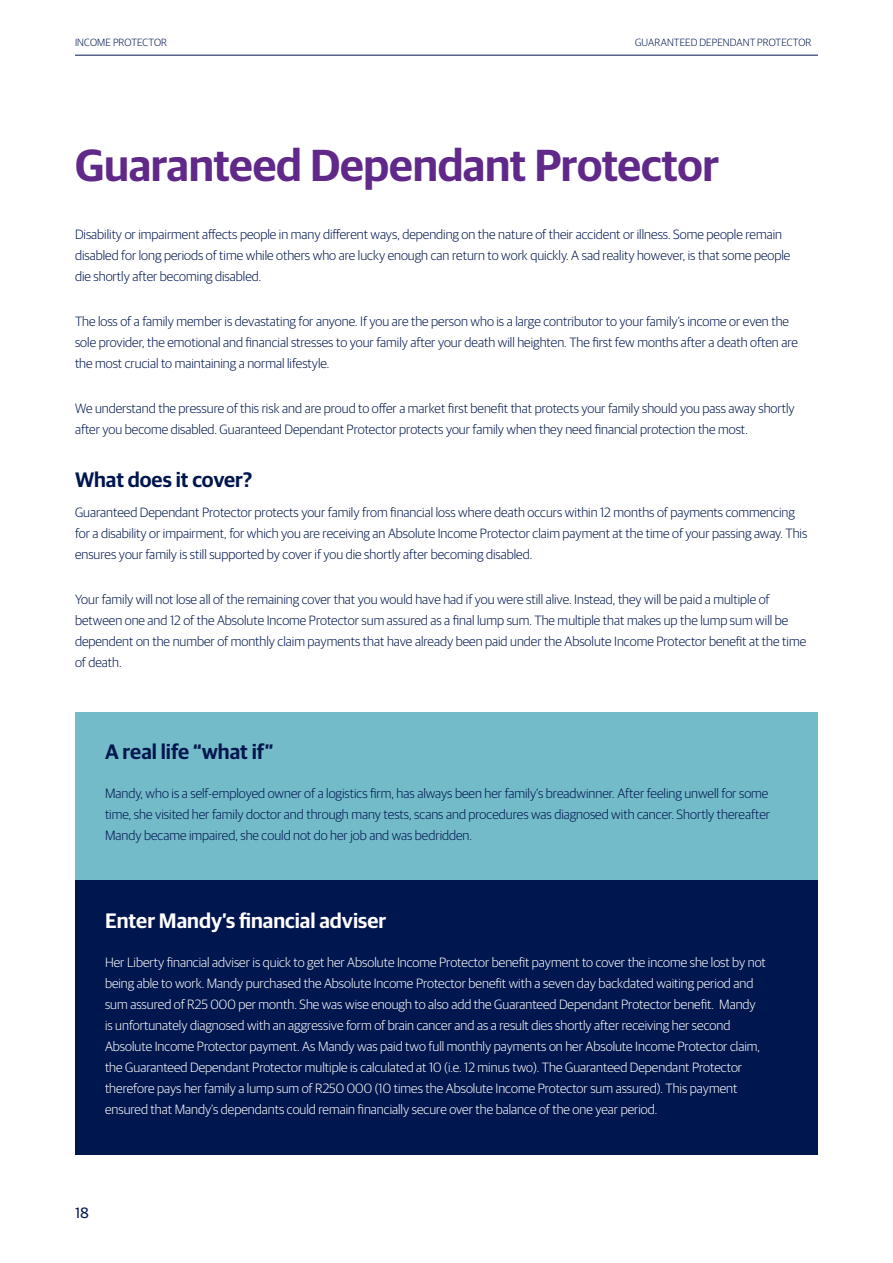
<style>
.page{position:relative;width:893px;height:1263px;background:#fff}
.page>*{position:absolute;margin:0;border:0;box-sizing:border-box;transform-origin:0 0}
.t1{font:600 45px "Guardian Sans";letter-spacing:-.01em;color:#602889}
.t2{font:600 21px "Guardian Sans";color:#00164e}
.t3{font:600 21px "Guardian Sans";color:#fff}
.t4{font:15px "Guardian Sans";color:#00164e}
.t5{font:300 13.5px/21px "Guardian Sans";color:#00164e}
.t6{font:300 13.5px/21px "Guardian Sans";color:#fff}
.t7{font:300 10.5px "Guardian Sans";letter-spacing:.01em;color:#00164e}
</style>
<div class="page">
<hr style="left:75px;top:55px;width:743px;height:1px;background:#00164e">
<div style="left:75px;top:880px;width:743px;height:275px;background:#00164e"></div>
<div style="left:75px;top:712px;width:743px;height:168px;background:#74bbc9"></div>
<p class="t7" style="left:75px;top:35px;width:94px">INCOME PROTECTOR</p>
<p class="t7" style="left:635px;top:35px;width:178px">GUARANTEED DEPENDANT PROTECTOR</p>
<h1 class="t1" style="left:75px;top:133px;width:645px">Guaranteed Dependant Protector</h1>
<p class="t5" style="left:75px;top:223px;width:717px">Disability or impairment affects people in many different ways, depending on the nature of their accident or illness. Some people remain disabled for long periods of time while others who are lucky enough can return to work quickly. A sad reality however, is that some people die shortly after becoming disabled.</p>
<p class="t5" style="left:75px;top:310px;width:724px">The loss of a family member is devastating for anyone. If you are the person who is a large contributor to your family’s income or even the sole provider, the emotional and financial stresses to your family after your death will heighten. The first few months after a death often are the most crucial to maintaining a normal lifestyle.</p>
<p class="t5" style="left:75px;top:397px;width:721px">We understand the pressure of this risk and are proud to offer a market first benefit that protects your family should you pass away shortly after you become disabled. Guaranteed Dependant Protector protects your family when they need financial protection the most.</p>
<h2 class="t2" style="left:75px;top:464px;width:179px">What does it cover?</h2>
<p class="t5" style="left:75px;top:501px;width:734px">Guaranteed Dependant Protector protects your family from financial loss where death occurs within 12 months of payments commencing for a disability or impairment, for which you are receiving an Absolute Income Protector claim payment at the time of your passing away. This ensures your family is still supported by cover if you die shortly after becoming disabled.</p>
<p class="t5" style="left:75px;top:588px;width:733px">Your family will not lose all of the remaining cover that you would have had if you were still alive. Instead, they will be paid a multiple of between one and 12 of the Absolute Income Protector sum assured as a final lump sum. The multiple that makes up the lump sum will be dependent on the number of monthly claim payments that have already been paid under the Absolute Income Protector benefit at the time of death.</p>
<h2 class="t2" style="left:105px;top:737px;width:170px">A real life “what if”</h2>
<p class="t5" style="left:105px;top:782px;width:667px">Mandy, who is a self-employed owner of a logistics firm, has always been her family’s breadwinner. After feeling unwell for some time, she visited her family doctor and through many tests, scans and procedures was diagnosed with cancer. Shortly thereafter<br>Mandy became impaired, she could not do her job and was bedridden.</p>
<h2 class="t3" style="left:105px;top:905px;width:283px">Enter Mandy’s financial adviser</h2>
<p class="t6" style="left:105px;top:951px;width:662px">Her Liberty financial adviser is quick to get her Absolute Income Protector benefit payment to cover the income she lost by not being able to work. Mandy purchased the Absolute Income Protector benefit with a seven day backdated waiting period and sum assured of R25 000 per month. She was wise enough to also add the Guaranteed Dependant Protector benefit. Mandy is unfortunately diagnosed with an aggressive form of brain cancer and as a result dies shortly after receiving her second Absolute Income Protector payment. As Mandy was paid two full monthly payments on her Absolute Income Protector claim, the Guaranteed Dependant Protector multiple is calculated at 10 (i.e. 12 minus two). The Guaranteed Dependant Protector therefore pays her family a lump sum of R250 000 (10 times the Absolute Income Protector sum assured). This payment ensured that Mandy’s dependants could remain financially secure over the balance of the one year period.</p>
<p class="t4" style="left:75px;top:1202px;width:15px">18</p>
</div>
